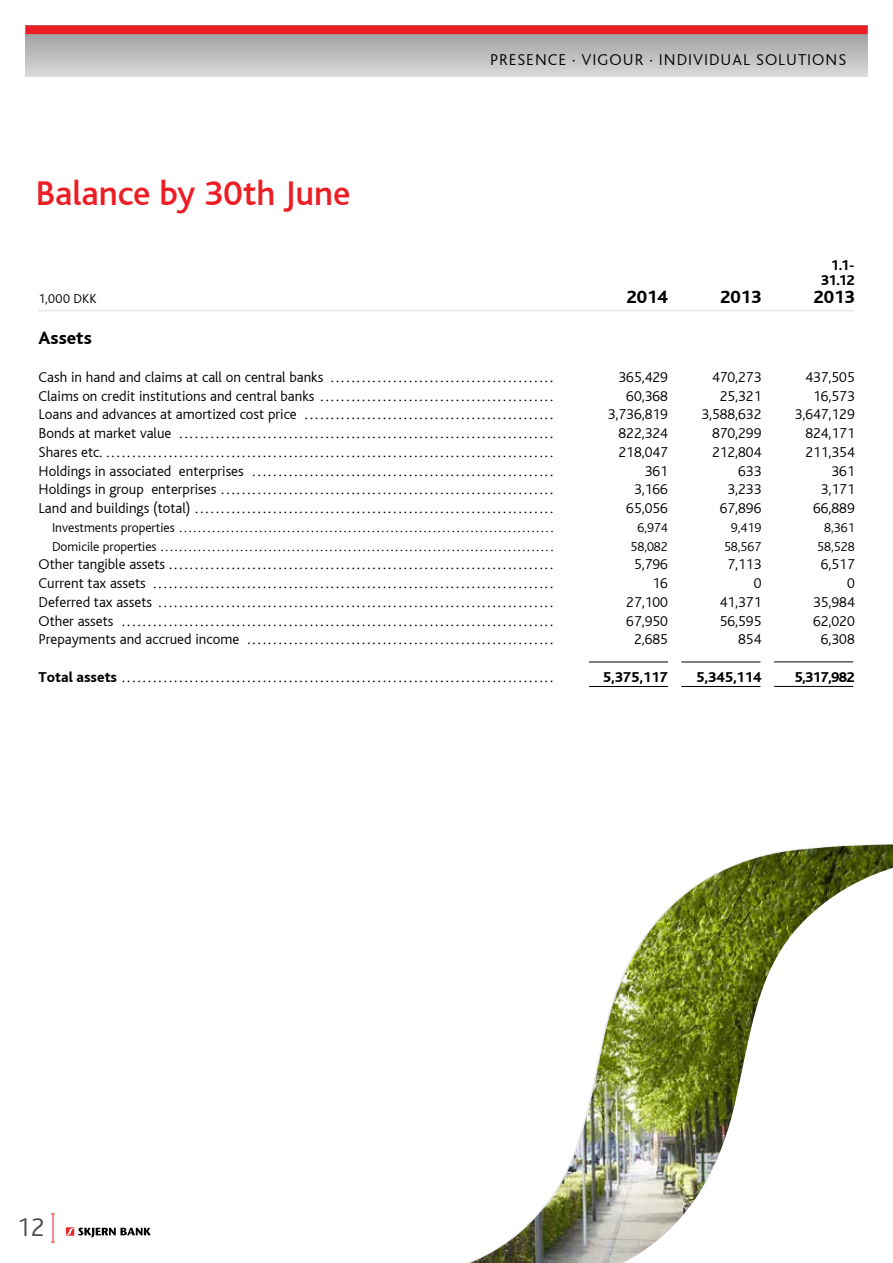
<style>
.page{position:relative;width:893px;height:1263px;background:#fff}
.page>*{position:absolute;margin:0;border:0;box-sizing:border-box;transform-origin:0 0}
.t1{font:500 36px "Bliss";letter-spacing:-.005em;color:#ed1d24}
.t2{font:300 27px "Bliss";color:#4d4d4f}
.t3{font:800 18.75px "Bliss";color:#000}
.t4{font:300 16.5px "Bliss";letter-spacing:.06em;color:#000}
.t5{font:300 15px "Bliss";color:#000}
.t6{font:800 15px/15.1px "Bliss";color:#000;text-align:right}
.t7{font:300 13.5px "Bliss";color:#000}
.s1{font-weight:800}
</style>
<div class="page">
<svg style="left:66px;top:1227px;width:85px;height:10px"></svg>
<svg style="left:51px;top:1213px;width:4px;height:30px"></svg>
<svg style="left:26px;top:34px;width:841px;height:43px;background:#bebdbd"></svg>
<div style="left:26px;top:26px;width:841px;height:8px;background:#ed1d24"></div>
<hr style="left:39px;top:310px;width:815px;height:1px;background:#e6e7e8">
<hr style="left:589px;top:662px;width:79px;height:1px;background:#000">
<hr style="left:681px;top:662px;width:79px;height:1px;background:#000">
<hr style="left:681px;top:686px;width:79px;height:1px;background:#000">
<hr style="left:589px;top:686px;width:79px;height:1px;background:#000">
<hr style="left:774px;top:662px;width:79px;height:1px;background:#000">
<hr style="left:774px;top:686px;width:79px;height:1px;background:#000">
<img style="left:470px;top:844px;width:423px;height:419px">
<h1 class="t1" style="left:36px;top:174px;width:316px">Balance by 30th June</h1>
<p class="t4" style="left:490px;top:51px;width:358px">PRESENCE · VIGOUR · INDIVIDUAL SOLUTIONS</p>
<p class="t6" style="left:821px;top:258px;width:36px">1.1-<br>31.12</p>
<p class="t7" style="left:39px;top:291px;width:60px">1,000 DKK</p>
<p class="t3" style="left:627px;top:287px;width:43px">2014</p>
<p class="t3" style="left:720px;top:287px;width:43px">2013</p>
<p class="t3" style="left:813px;top:287px;width:43px">2013</p>
<p class="t3" style="left:39px;top:328px;width:55px">Assets</p>
<p class="t5" style="left:39px;top:369px;width:516px">Cash in hand and claims at call on central banks ...........................................</p>
<p class="t5" style="left:619px;top:369px;width:51px">365,429</p>
<p class="t5" style="left:712px;top:369px;width:51px">470,273</p>
<p class="t5" style="left:805px;top:369px;width:51px">437,505</p>
<p class="t5" style="left:39px;top:388px;width:516px">Claims on credit institutions and central banks .............................................</p>
<p class="t5" style="left:626px;top:388px;width:43px">60,368</p>
<p class="t5" style="left:720px;top:388px;width:43px">25,321</p>
<p class="t5" style="left:813px;top:388px;width:43px">16,573</p>
<p class="t5" style="left:39px;top:406px;width:516px">Loans and advances at amortized cost price ................................................</p>
<p class="t5" style="left:608px;top:406px;width:62px">3,736,819</p>
<p class="t5" style="left:701px;top:406px;width:62px">3,588,632</p>
<p class="t5" style="left:795px;top:406px;width:62px">3,647,129</p>
<p class="t5" style="left:39px;top:425px;width:516px">Bonds at market value ........................................................................</p>
<p class="t5" style="left:619px;top:425px;width:51px">822,324</p>
<p class="t5" style="left:712px;top:425px;width:51px">870,299</p>
<p class="t5" style="left:805px;top:425px;width:51px">824,171</p>
<p class="t5" style="left:39px;top:444px;width:516px">Shares etc. ......................................................................................</p>
<p class="t5" style="left:619px;top:444px;width:51px">218,047</p>
<p class="t5" style="left:712px;top:444px;width:51px">212,804</p>
<p class="t5" style="left:805px;top:444px;width:51px">211,354</p>
<p class="t5" style="left:39px;top:463px;width:516px">Holdings in associated enterprises ..........................................................</p>
<p class="t5" style="left:645px;top:463px;width:25px">361</p>
<p class="t5" style="left:738px;top:463px;width:25px">633</p>
<p class="t5" style="left:831px;top:463px;width:25px">361</p>
<p class="t5" style="left:39px;top:481px;width:516px">Holdings in group enterprises ................................................................</p>
<p class="t5" style="left:634px;top:481px;width:35px">3,166</p>
<p class="t5" style="left:728px;top:481px;width:35px">3,233</p>
<p class="t5" style="left:821px;top:481px;width:35px">3,171</p>
<p class="t5" style="left:39px;top:500px;width:516px">Land and buildings (total) .....................................................................</p>
<p class="t5" style="left:626px;top:500px;width:43px">65,056</p>
<p class="t5" style="left:720px;top:500px;width:43px">67,896</p>
<p class="t5" style="left:813px;top:500px;width:43px">66,889</p>
<p class="t7" style="left:52px;top:520px;width:503px">Investments properties ................................................................................</p>
<p class="t7" style="left:637px;top:520px;width:32px">6,974</p>
<p class="t7" style="left:731px;top:520px;width:32px">9,419</p>
<p class="t7" style="left:824px;top:520px;width:32px">8,361</p>
<p class="t7" style="left:52px;top:539px;width:503px">Domicile properties ....................................................................................</p>
<p class="t7" style="left:630px;top:539px;width:39px">58,082</p>
<p class="t7" style="left:724px;top:539px;width:39px">58,567</p>
<p class="t7" style="left:817px;top:539px;width:39px">58,528</p>
<p class="t5" style="left:39px;top:556px;width:516px">Other tangible assets ..........................................................................</p>
<p class="t5" style="left:634px;top:556px;width:35px">5,796</p>
<p class="t5" style="left:728px;top:556px;width:35px">7,113</p>
<p class="t5" style="left:821px;top:556px;width:35px">6,517</p>
<p class="t5" style="left:39px;top:575px;width:516px">Current tax assets .............................................................................</p>
<p class="t5" style="left:652px;top:575px;width:17px">16</p>
<p class="t5" style="left:754px;top:575px;width:9px">0</p>
<p class="t5" style="left:847px;top:575px;width:9px">0</p>
<p class="t5" style="left:39px;top:594px;width:516px">Deferred tax assets ............................................................................</p>
<p class="t5" style="left:626px;top:594px;width:43px">27,100</p>
<p class="t5" style="left:720px;top:594px;width:43px">41,371</p>
<p class="t5" style="left:813px;top:594px;width:43px">35,984</p>
<p class="t5" style="left:39px;top:613px;width:516px">Other assets ...................................................................................</p>
<p class="t5" style="left:626px;top:613px;width:43px">67,950</p>
<p class="t5" style="left:720px;top:613px;width:43px">56,595</p>
<p class="t5" style="left:813px;top:613px;width:43px">62,020</p>
<p class="t5" style="left:39px;top:631px;width:516px">Prepayments and accrued income ...........................................................</p>
<p class="t5" style="left:634px;top:631px;width:35px">2,685</p>
<p class="t5" style="left:738px;top:631px;width:25px">854</p>
<p class="t5" style="left:821px;top:631px;width:35px">6,308</p>
<p class="t5" style="left:39px;top:669px;width:516px"><span class="s1">Total assets</span> ...................................................................................</p>
<p class="t6" style="left:603px;top:670px;width:67px">5,375,117</p>
<p class="t6" style="left:696px;top:670px;width:67px">5,345,114</p>
<p class="t6" style="left:795px;top:670px;width:62px">5,317,982</p>
<h2 class="t2" style="left:17px;top:1213px;width:29px">12</h2>
</div>
